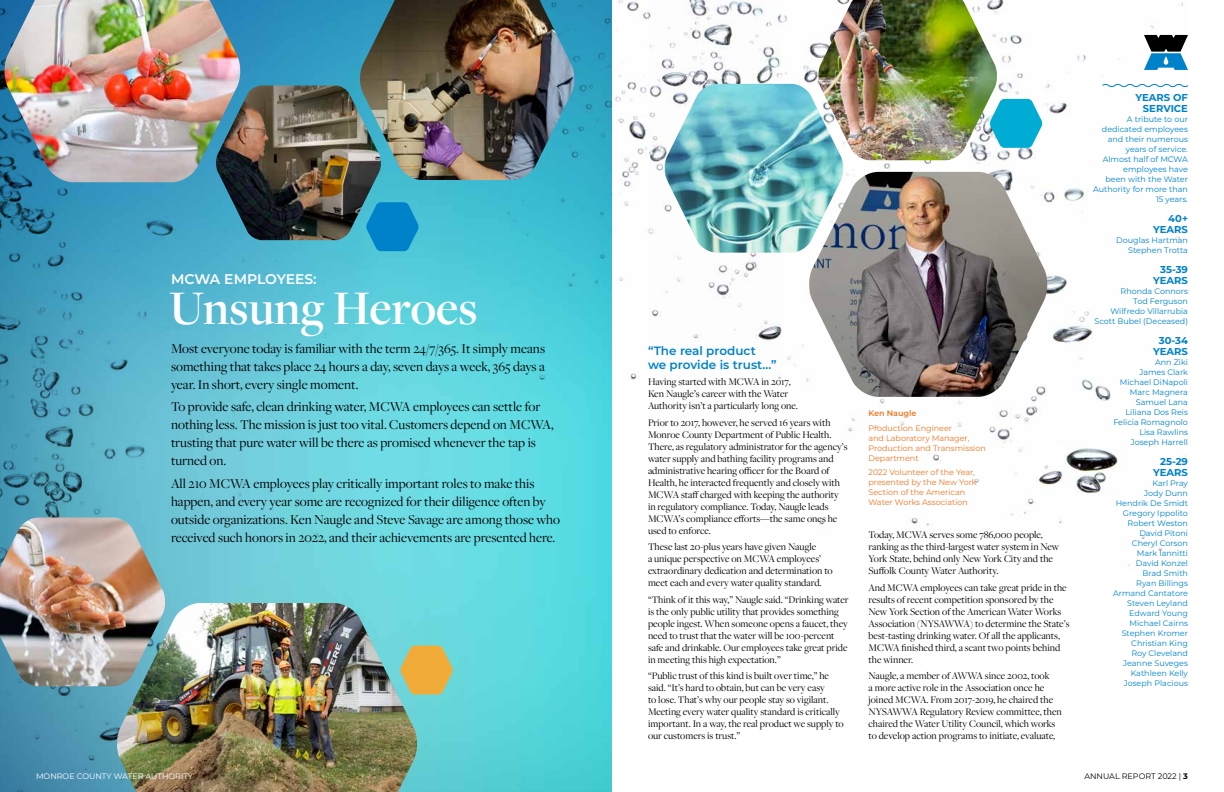
<style>
.page{position:relative;width:1224px;height:792px;background:#fff}
.page>*{position:absolute;margin:0;border:0;box-sizing:border-box;transform-origin:0 0}
.t1{font:600 50px "Freight Disp Pro";color:#fff}
.t2{font:14px/18px "Freight Disp Pro";color:#000}
.t3{font:600 14px "Montserrat";letter-spacing:-.005em;color:#fff}
.t4{font:600 12px/14px "Montserrat";color:#0082ca}
.t5{font:10.5px/12px "Freight Disp Pro";color:#000}
.t6{font:700 10px/11px "Montserrat";color:#0082ca;text-align:right}
.t7{font:8px/10px "Montserrat";color:#0082ca;text-align:right}
.t8{font:8px/10px "Montserrat";color:#ee7623}
.t9{font:8px "Montserrat";color:#fff}
.t10{font:8px "Montserrat";color:#000}
.t11{font:600 8px "Montserrat";color:#ee7623}
.s1{font-weight:700}
</style>
<div class="page">
<img style="left:782px;top:0;width:406px;height:566px">
<div style="left:952px;top:523px;width:18px;height:21px;background:#fff"></div>
<img style="left:612px;top:0;width:170px;height:380px">
<div style="left:642px;top:371px;width:18px;height:20px;background:#fff"></div>
<div style="left:728px;top:345px;width:30px;height:33px;background:#fff"></div>
<img style="left:361px;top:0;width:251px;height:792px">
<img style="left:0;top:0;width:361px;height:792px">
<img style="left:0;top:518px;width:166px;height:168px">
<img style="left:359px;top:0;width:216px;height:180px">
<img style="left:664px;top:84px;width:180px;height:169px">
<img style="left:215px;top:86px;width:167px;height:154px">
<img style="left:808px;top:172px;width:240px;height:225px">
<svg style="left:1144px;top:35px;width:44px;height:35px"></svg>
<img style="left:818px;top:0;width:180px;height:160px">
<img style="left:3px;top:0;width:238px;height:182px">
<img style="left:116px;top:603px;width:302px;height:189px">
<svg style="left:1101px;top:83px;width:88px;height:5px"></svg>
<svg style="left:366px;top:202px;width:53px;height:49px;background:#1090cc"></svg>
<svg style="left:400px;top:646px;width:53px;height:49px;background:#d3b45c"></svg>
<svg style="left:990px;top:99px;width:52px;height:49px"></svg>
<h2 class="t3" style="left:171px;top:269px;width:147px">MCWA EMPLOYEES:</h2>
<h1 class="t1" style="left:169px;top:275px;width:310px">Unsung Heroes</h1>
<h2 class="t2" style="left:171px;top:339px;width:376px;text-align:justify">Most everyone today is familiar with the term 24/7/365. It simply means something that takes place 24 hours a day, seven days a week, 365 days a year. In short, every single moment.</h2>
<h2 class="t2" style="left:171px;top:397px;width:384px">To provide safe, clean drinking water, MCWA employees can settle for nothing less. The mission is just too vital. Customers depend on MCWA, trusting that pure water will be there as promised whenever the tap is turned on.</h2>
<p class="t2" style="left:171px;top:474px;width:391px">All 210 MCWA employees play critically important roles to make this happen, and every year some are recognized for their diligence often by outside organizations. Ken Naugle and Steve Savage are among those who received such honors in 2022, and their achievements are presented here.</p>
<p class="t9" style="left:36px;top:771px;width:159px">MONROE COUNTY WATER AUTHORITY</p>
<p class="t4" style="left:648px;top:343px;width:130px">“The real product we provide is trust…”</p>
<p class="t5" style="left:648px;top:376px;width:151px">Having started with MCWA in 2017,<br>Ken Naugle’s career with the Water<br>Authority isn’t a particularly long one.</p>
<p class="t5" style="left:648px;top:416px;width:201px">Prior to 2017, however, he served 16 years with Monroe County Department of Public Health.<br>There, as regulatory administrator for the agency’s water supply and bathing facility programs and administrative hearing officer for the Board of Health, he interacted frequently and closely with MCWA staff charged with keeping the authority in regulatory compliance. Today, Naugle leads MCWA’s compliance efforts—the same ones he used to enforce.</p>
<p class="t5" style="left:648px;top:541px;width:186px">These last 20-plus years have given Naugle<br>a unique perspective on MCWA employees’ extraordinary dedication and determination to meet each and every water quality standard.</p>
<p class="t5" style="left:648px;top:593px;width:202px">“Think of it this way,” Naugle said. “Drinking water is the only public utility that provides something people ingest. When someone opens a faucet, they need to trust that the water will be 100-percent safe and drinkable. Our employees take great pride in meeting this high expectation.”</p>
<p class="t5" style="left:648px;top:670px;width:197px">“Public trust of this kind is built over time,” he said. “It’s hard to obtain, but can be very easy<br>to lose. That’s why our people stay so vigilant.<br>Meeting every water quality standard is critically important. In a way, the real product we supply to our customers is trust.”</p>
<p class="t11" style="left:869px;top:408px;width:49px">Ken Naugle</p>
<p class="t8" style="left:869px;top:422px;width:119px">Production Engineer<br>and Laboratory Manager,<br>Production and Transmission<br>Department</p>
<p class="t8" style="left:869px;top:467px;width:110px">2022 Volunteer of the Year, presented by the New York<br>Section of the American<br>Water Works Association</p>
<p class="t5" style="left:868px;top:529px;width:192px">Today, MCWA serves some 786,000 people, ranking as the third-largest water system in New York State, behind only New York City and the Suffolk County Water Authority.</p>
<p class="t5" style="left:868px;top:581px;width:203px">And MCWA employees can take great pride in the results of recent competition sponsored by the New York Section of the American Water Works Association (NYSAWWA) to determine the State’s best-tasting drinking water. Of all the applicants, MCWA finished third, a scant two points behind the winner.</p>
<p class="t5" style="left:868px;top:670px;width:195px">Naugle, a member of AWWA since 2002, took<br>a more active role in the Association once he joined MCWA. From 2017-2019, he chaired the NYSAWWA Regulatory Review committee, then chaired the Water Utility Council, which works to develop action programs to initiate, evaluate,</p>
<p class="t6" style="left:1136px;top:92px;width:54px">YEARS OF<br>SERVICE</p>
<p class="t7" style="left:1093px;top:114px;width:96px">A tribute to our dedicated employees and their numerous years of service.<br>Almost half of MCWA employees have<br>been with the Water<br>Authority for more than<br>15 years.</p>
<p class="t6" style="left:1153px;top:213px;width:36px">40+<br>YEARS</p>
<p class="t7" style="left:1116px;top:235px;width:73px">Douglas Hartman<br>Stephen Trotta</p>
<p class="t6" style="left:1153px;top:264px;width:36px">35-39<br>YEARS</p>
<p class="t7" style="left:1094px;top:286px;width:95px">Rhonda Connors<br>Tod Ferguson<br>Wilfredo Villarrubia<br>Scott Bubel (Deceased)</p>
<p class="t6" style="left:1153px;top:335px;width:36px;text-align:center">30-34<br>YEARS</p>
<p class="t7" style="left:1113px;top:357px;width:76px">Ann Ziki<br>James Clark<br>Michael DiNapoli<br>Marc Magnera<br>Samuel Lana<br>Liliana Dos Reis<br>Felicia Romagnolo<br>Lisa Rawlins<br>Joseph Harrell</p>
<p class="t6" style="left:1153px;top:456px;width:36px">25-29<br>YEARS</p>
<p class="t7" style="left:1113px;top:478px;width:76px">Karl Pray<br>Jody Dunn<br>Hendrik De Smidt<br>Gregory Ippolito<br>Robert Weston<br>David Pitoni<br>Cheryl Corson<br>Mark Iannitti<br>David Konzel<br>Brad Smith<br>Ryan Billings<br>Armand Cantatore<br>Steven Leyland<br>Edward Young<br>Michael Cairns<br>Stephen Kromer<br>Christian King<br>Roy Cleveland<br>Jeanne Suveges<br>Kathleen Kelly<br>Joseph Placious</p>
<p class="t10" style="left:1084px;top:771px;width:105px">ANNUAL REPORT 2022 | <span class="s1">3</span></p>
</div>
